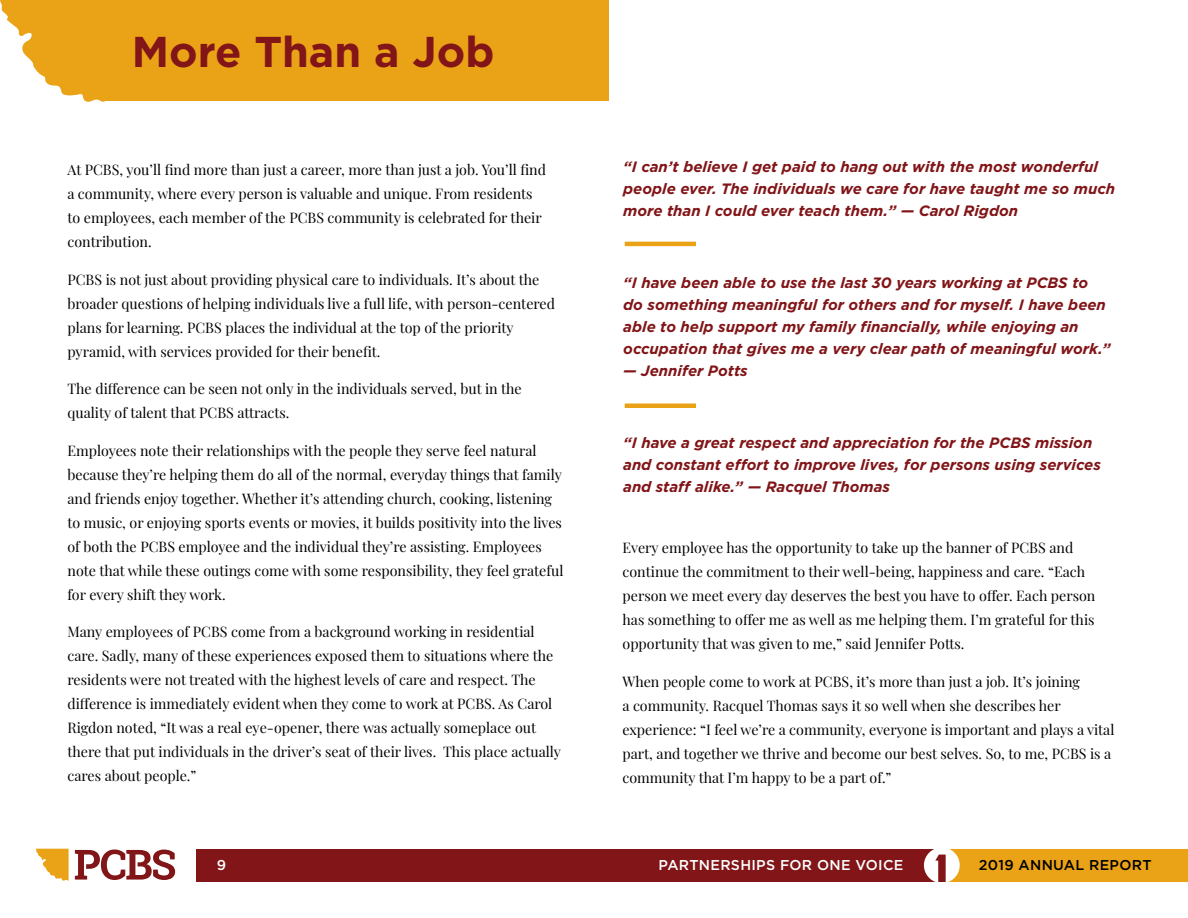
<style>
.page{position:relative;width:1188px;height:918px;background:#fff}
.page>*{position:absolute;margin:0;border:0;box-sizing:border-box;transform-origin:0 0}
.t1{font:700 43.05px "Gotham";color:#811518}
.t2{font:italic 700 15px/22.2px "Gotham";color:#811518}
.t3{font:14.25px/24px "Playfair Display";color:#000}
.t4{font:500 14.25px "Gotham";letter-spacing:.02em;color:#fff}
.t5{font:500 14.25px "Gotham";letter-spacing:.02em;color:#000}
</style>
<div class="page">
<div style="left:945px;top:849px;width:243px;height:32px;background:#eaa216"></div>
<svg style="left:75px;top:850px;width:100px;height:30px"></svg>
<svg style="left:36px;top:849px;width:33px;height:32px"></svg>
<div style="left:197px;top:849px;width:749px;height:32px;background:#811518"></div>
<svg style="left:924px;top:849px;width:36px;height:33px"></svg>
<div style="left:103px;top:0;width:506px;height:101px;background:#eaa216"></div>
<svg style="left:0;top:0;width:104px;height:102px"></svg>
<hr style="left:625px;top:242px;width:71px;height:4px;background:#eaa216">
<hr style="left:625px;top:404px;width:71px;height:4px;background:#eaa216">
<p class="t1" style="left:132px;top:23px;width:364px">More Than a Job</p>
<p class="t3" style="left:68px;top:157px;width:480px">At PCBS, you’ll find more than just a career, more than just a job. You’ll find a community, where every person is valuable and unique. From residents to employees, each member of the PCBS community is celebrated for their contribution.</p>
<p class="t3" style="left:68px;top:266px;width:489px">PCBS is not just about providing physical care to individuals. It’s about the broader questions of helping individuals live a full life, with person-centered plans for learning. PCBS places the individual at the top of the priority pyramid, with services provided for their benefit.</p>
<p class="t3" style="left:68px;top:376px;width:456px">The difference can be seen not only in the individuals served, but in the quality of talent that PCBS attracts.</p>
<p class="t3" style="left:68px;top:437px;width:498px">Employees note their relationships with the people they serve feel natural because they’re helping them do all of the normal, everyday things that family and friends enjoy together. Whether it’s attending church, cooking, listening to music, or enjoying sports events or movies, it builds positivity into the lives of both the PCBS employee and the individual they’re assisting. Employees note that while these outings come with some responsibility, they feel grateful for every shift they work.</p>
<p class="t3" style="left:68px;top:619px;width:495px">Many employees of PCBS come from a background working in residential care. Sadly, many of these experiences exposed them to situations where the residents were not treated with the highest levels of care and respect. The difference is immediately evident when they come to work at PCBS. As Carol Rigdon noted, “It was a real eye-opener, there was actually someplace out there that put individuals in the driver’s seat of their lives. This place actually cares about people.”</p>
<p class="t2" style="left:623px;top:155px;width:493px">“I can’t believe I get paid to hang out with the most wonderful people ever. The individuals we care for have taught me so much more than I could ever teach them.” — Carol Rigdon</p>
<p class="t2" style="left:623px;top:271px;width:489px">“I have been able to use the last 30 years working at PCBS to do something meaningful for others and for myself. I have been able to help support my family financially, while enjoying an occupation that gives me a very clear path of meaningful work.”</p>
<p class="t2" style="left:623px;top:360px;width:126px">— Jennifer Potts</p>
<p class="t2" style="left:623px;top:431px;width:479px">“I have a great respect and appreciation for the PCBS mission and constant effort to improve lives, for persons using services and staff alike.” — Racquel Thomas</p>
<p class="t3" style="left:623px;top:535px;width:474px">Every employee has the opportunity to take up the banner of PCBS and continue the commitment to their well-being, happiness and care. “Each person we meet every day deserves the best you have to offer. Each person has something to offer me as well as me helping them. I’m grateful for this opportunity that was given to me,” said Jennifer Potts.</p>
<p class="t3" style="left:623px;top:668px;width:493px">When people come to work at PCBS, it’s more than just a job. It’s joining<br>a community. Racquel Thomas says it so well when she describes her experience: “I feel we’re a community, everyone is important and plays a vital part, and together we thrive and become our best selves. So, to me, PCBS is a community that I’m happy to be a part of.”</p>
<p class="t4" style="left:217px;top:856px;width:11px">9</p>
<p class="t4" style="left:659px;top:856px;width:246px">PARTNERSHIPS FOR ONE VOICE</p>
<p class="t5" style="left:979px;top:856px;width:174px">2019 ANNUAL REPORT</p>
</div>
